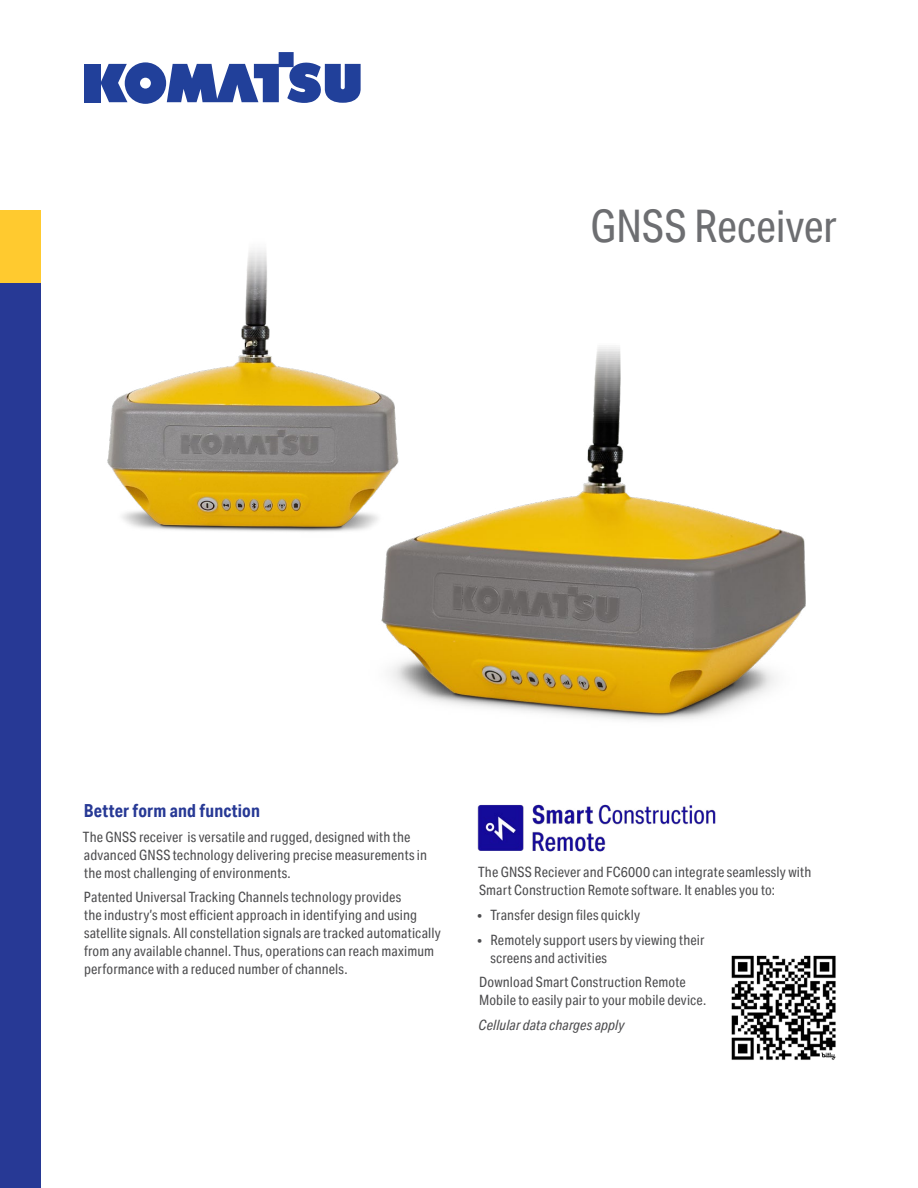
<style>
.page{position:relative;width:918px;height:1188px;background:#fff}
.page>*{position:absolute;margin:0;border:0;box-sizing:border-box;transform-origin:0 0}
.t1{font:45px "Aktiv Grotesk Cd";letter-spacing:-.005em;color:#6d6e71}
.t2{font:700 18px "Aktiv Grotesk Cd";letter-spacing:.01em;color:#273995}
.t3{font:14.25px/18px "Aktiv Grotesk Cd";letter-spacing:.01em;color:#4d4d4f}
.t4{font:italic 14.25px "Aktiv Grotesk Cd";letter-spacing:.005em;color:#4d4d4f}
</style>
<div class="page">
<img style="left:381px;top:347px;width:425px;height:374px">
<img style="left:107px;top:250px;width:333px;height:312px">
<img style="left:477px;top:804px;width:239px;height:48px">
<img style="left:731px;top:955px;width:105px;height:105px">
<div style="left:84px;top:64px;width:17px;height:38px;background:#21409a"></div>
<svg style="left:101px;top:52px;width:260px;height:52px"></svg>
<div style="left:0;top:282px;width:41px;height:906px;background:#273995"></div>
<div style="left:0;top:210px;width:41px;height:72px;background:#ffca2f"></div>
<h1 class="t1" style="left:591px;top:200px;width:248px">GNSS Receiver</h1>
<p class="t2" style="left:84px;top:799px;width:178px">Better form and function</p>
<p class="t3" style="left:83px;top:827px;width:346px">The GNSS receiver is versatile and rugged, designed with the advanced GNSS technology delivering precise measurements in the most challenging of environments.</p>
<p class="t3" style="left:84px;top:888px;width:358px">Patented Universal Tracking Channels technology provides<br>the industry’s most efficient approach in identifying and using satellite signals. All constellation signals are tracked automatically from any available channel. Thus, operations can reach maximum performance with a reduced number of channels.</p>
<p class="t3" style="left:478px;top:863px;width:335px">The GNSS Reciever and FC6000 can integrate seamlessly with<br>Smart Construction Remote software. It enables you to:</p>
<p class="t3" style="left:478px;top:906px;width:164px">• Transfer design files quickly</p>
<p class="t3" style="left:490px;top:930px;width:216px;text-indent:-13px">• Remotely support users by viewing their screens and activities</p>
<p class="t3" style="left:479px;top:973px;width:229px">Download Smart Construction Remote<br>Mobile to easily pair to your mobile device.</p>
<p class="t4" style="left:479px;top:1017px;width:147px">Cellular data charges apply</p>
</div>
